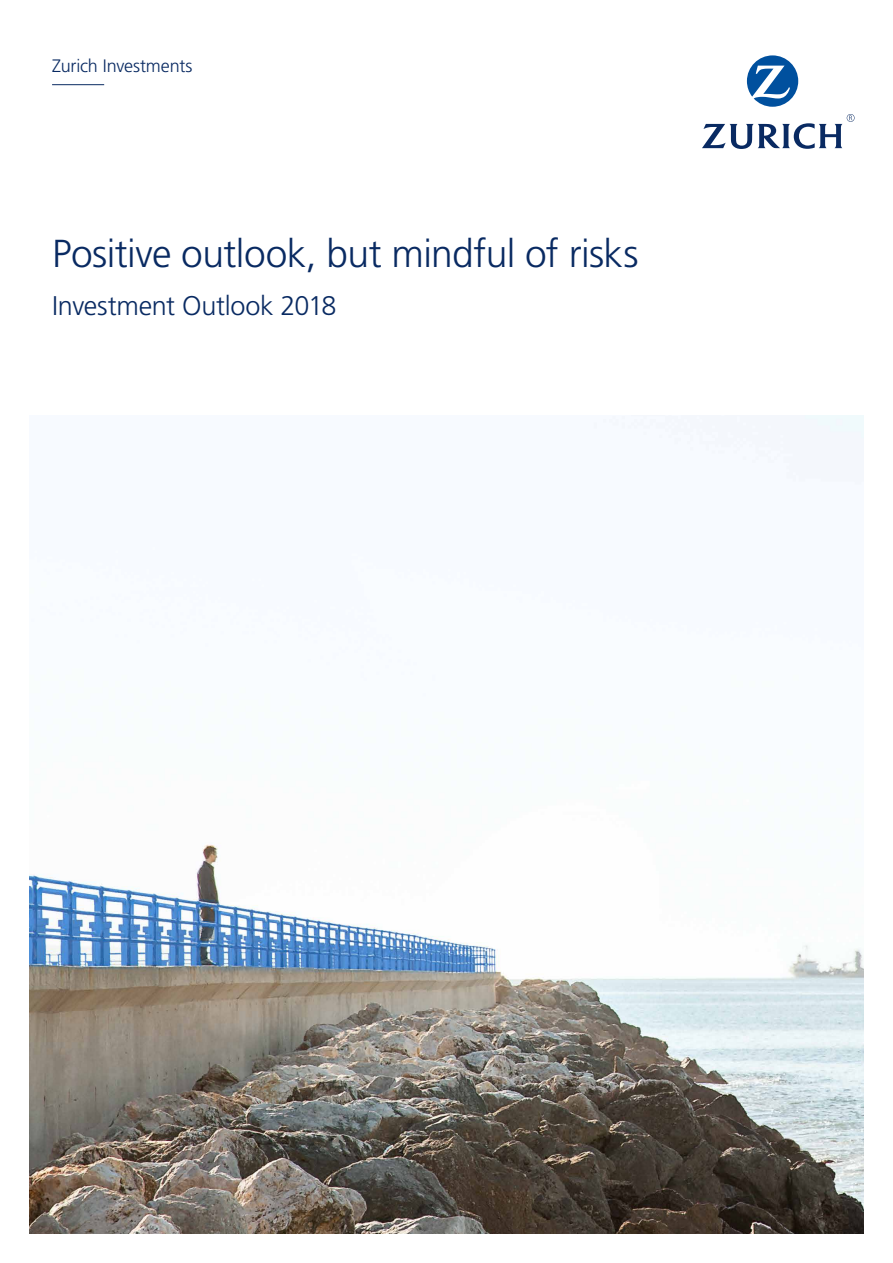
<style>
.page{position:relative;width:893px;height:1263px;background:#fff}
.page>*{position:absolute;margin:0;border:0;box-sizing:border-box;transform-origin:0 0}
.t1{font:300 39px "Frutiger";letter-spacing:-.015em;color:#092a62}
.t2{font:300 27px "Frutiger";letter-spacing:-.01em;color:#092a62}
.t3{font:300 18px "Frutiger";letter-spacing:-.01em;color:#092a62}
</style>
<div class="page">
<hr style="left:52px;top:84px;width:52px;height:1px;background:#092a62">
<img style="left:30px;top:415px;width:833px;height:818px">
<svg style="left:747px;top:55px;width:51px;height:52px"></svg>
<svg style="left:702px;top:114px;width:152px;height:35px"></svg>
<p class="t3" style="left:52px;top:55px;width:142px">Zurich Investments</p>
<p class="t1" style="left:52px;top:231px;width:588px">Positive outlook, but mindful of risks</p>
<p class="t2" style="left:52px;top:290px;width:286px">Investment Outlook 2018</p>
</div>
